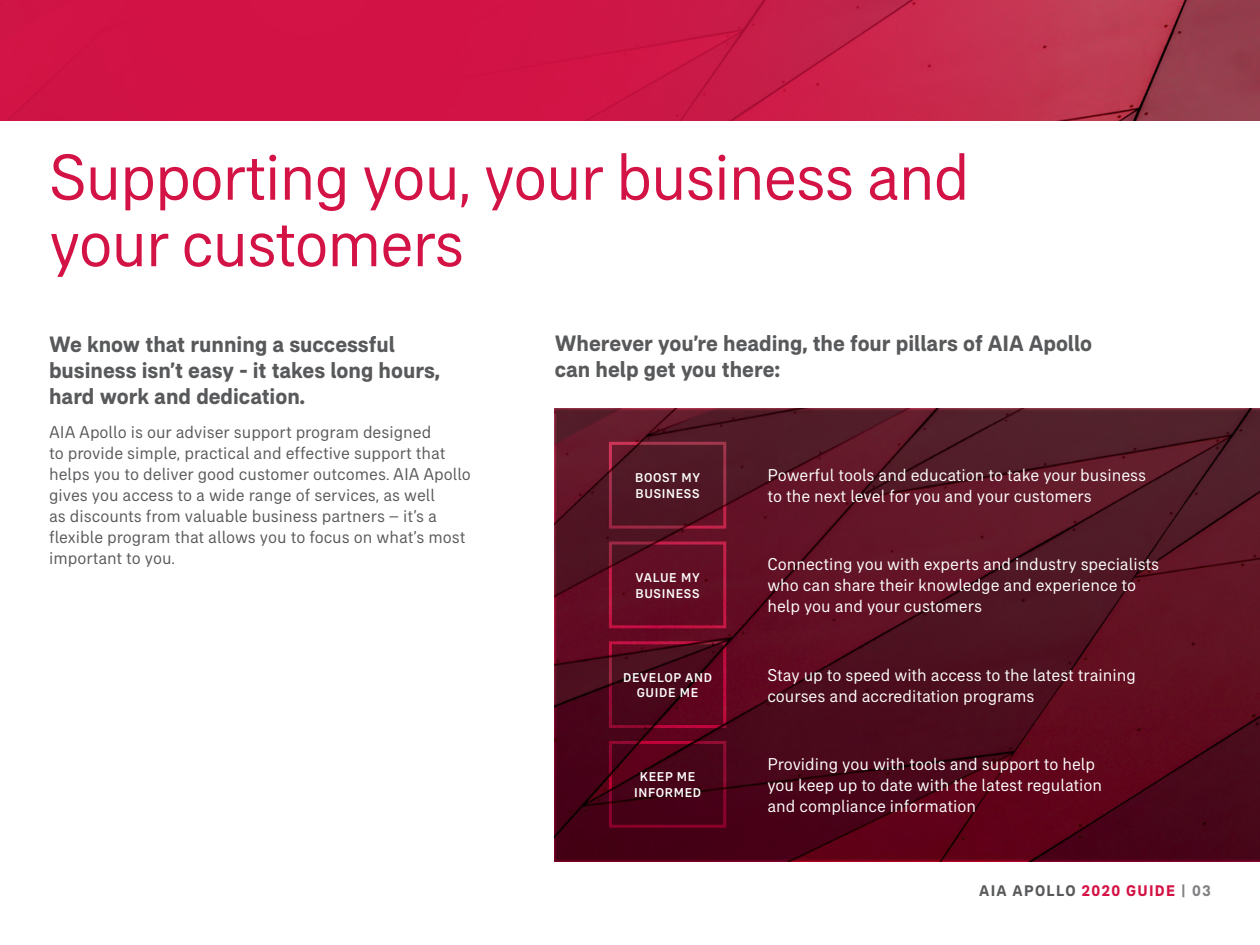
<style>
.page{position:relative;width:1260px;height:945px;background:#fff}
.page>*{position:absolute;margin:0;border:0;box-sizing:border-box;transform-origin:0 0}
.t1{font:66.5px/66.5px "AIA Everest";letter-spacing:-.025em;color:#d31245}
.t2{font:700 22.75px/26.2px "AIA Everest";color:#58595b}
.t3{font:17.5px/21px "AIA Everest";color:#fff}
.t4{font:17.5px/21px "AIA Everest";color:#58595b}
.t5{font:700 15.75px "AIA Everest";letter-spacing:.08em;color:#58595b}
.t6{font:500 12.95px/15.6px "AIA Everest";letter-spacing:.05em;color:#fff;text-align:center}
.s1{color:#d31245}
.s2{color:#828284}
</style>
<div class="page">
<img style="left:1093px;top:0;width:167px;height:121px">
<svg style="left:0;top:0;width:1093px;height:121px;background:#cc1a47"></svg>
<svg style="left:555px;top:409px;width:705px;height:452px;background:#550f20"></svg>
<svg style="left:607px;top:640px;width:121px;height:90px;background:#57081e"></svg>
<svg style="left:607px;top:739px;width:121px;height:90px;background:#4f0219"></svg>
<svg style="left:607px;top:440px;width:121px;height:90px;background:#5a1928"></svg>
<svg style="left:607px;top:540px;width:121px;height:90px;background:#6a0e26"></svg>
<h1 class="t1" style="left:49px;top:143px;width:922px">Supporting you, your business and your customers</h1>
<h2 class="t2" style="left:49px;top:331px;width:393px">We know that running a successful business isn’t easy - it takes long hours, hard work and dedication.</h2>
<p class="t4" style="left:49px;top:421px;width:423px">AIA Apollo is our adviser support program designed<br>to provide simple, practical and effective support that helps you to deliver good customer outcomes. AIA Apollo gives you access to a wide range of services, as well<br>as discounts from valuable business partners – it’s a flexible program that allows you to focus on what’s most important to you.</p>
<h2 class="t2" style="left:555px;top:330px;width:539px">Wherever you’re heading, the four pillars of AIA Apollo can help get you there:</h2>
<p class="t6" style="left:635px;top:470px;width:66px;text-align:left">BOOST MY<br>BUSINESS</p>
<p class="t6" style="left:636px;top:570px;width:66px;text-align:left">VALUE MY<br>BUSINESS</p>
<p class="t6" style="left:623px;top:669px;width:90px">DEVELOP AND<br>GUIDE ME</p>
<p class="t6" style="left:634px;top:769px;width:69px">KEEP ME<br>INFORMED</p>
<p class="t3" style="left:767px;top:465px;width:380px">Powerful tools and education to take your business to the next level for you and your customers</p>
<p class="t3" style="left:767px;top:554px;width:393px">Connecting you with experts and industry specialists who can share their knowledge and experience to help you and your customers</p>
<p class="t3" style="left:767px;top:664px;width:370px">Stay up to speed with access to the latest training courses and accreditation programs</p>
<p class="t3" style="left:767px;top:753px;width:336px">Providing you with tools and support to help you keep up to date with the latest regulation and compliance information</p>
<p class="t5" style="left:979px;top:881px;width:233px">AIA APOLLO <span class="s1">2020 GUIDE</span> <span class="s2">| 03</span></p>
</div>
